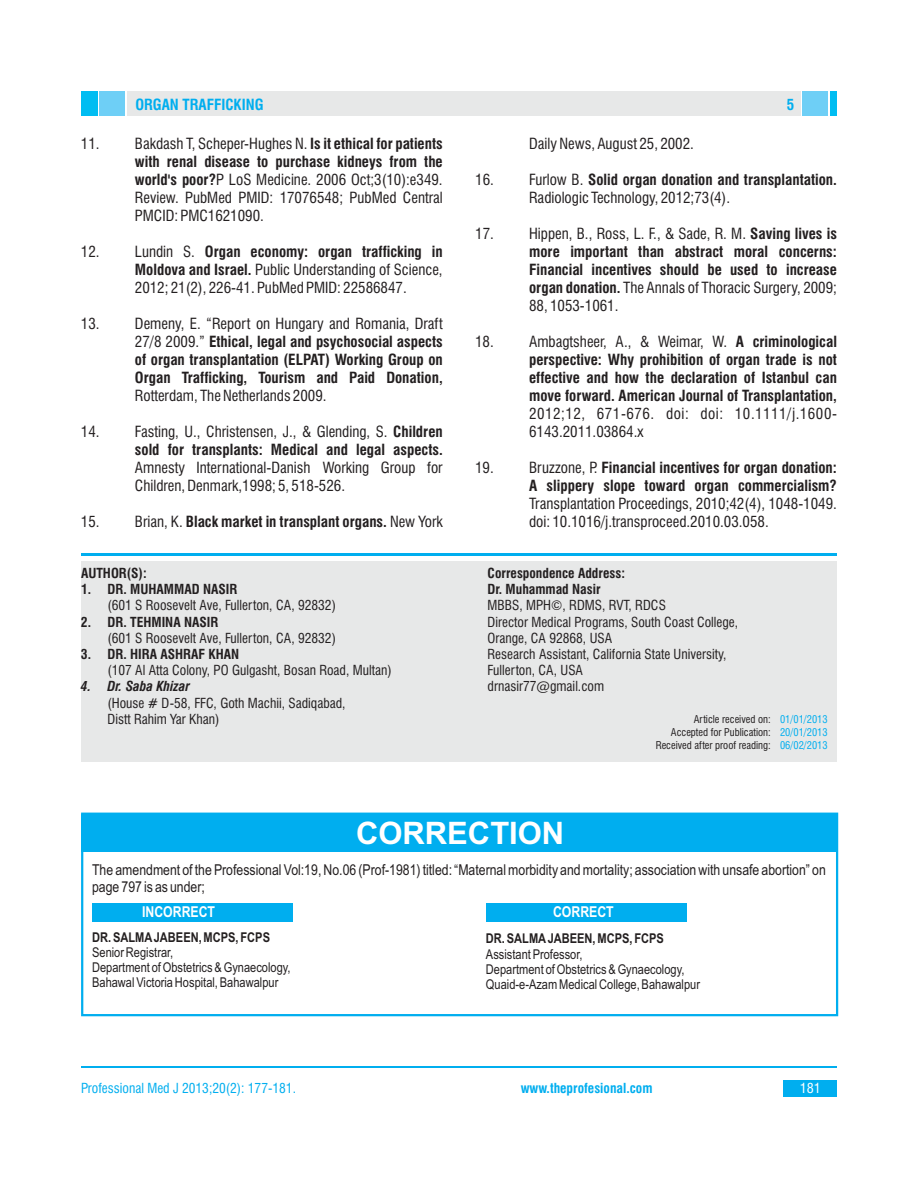
<style>
.page{position:relative;width:918px;height:1188px;background:#fff}
.page>*{position:absolute;margin:0;border:0;box-sizing:border-box;transform-origin:0 0}
.t1{font:700 30.9px "Arial";color:#fff}
.t2{font:condensed 15px/18px "Swiss 721 BT";color:#231f20;text-align:justify}
.t3{font:700 condensed 15px/18px "Swiss 721 BT";color:#231f20;text-align:justify}
.t4{font:15px/17px "Arial Narrow";color:#231f20}
.t5{font:condensed 15px "Swiss 721 BT";letter-spacing:.035em;color:#231f20}
.t6{font:700 condensed 15px "Swiss 721 BT";color:#00aeef}
.t7{font:700 15px "Arial Narrow";color:#fff}
.t8{font:condensed 13.5px/16.2px "Swiss 721 BT";color:#231f20}
.t9{font:13.5px "Arial Narrow";color:#231f20}
.t10{font:700 condensed 13.5px "Swiss 721 BT";color:#231f20}
.t11{font:700 13.5px "Arial Narrow";color:#231f20}
.t12{font:condensed 13.5px "Swiss 721 BT";color:#00aeef}
.t13{font:700 condensed 13.5px "Swiss 721 BT";color:#00aeef}
.t14{font:italic 700 condensed 13.5px "Swiss 721 BT";color:#231f20}
.t15{font:condensed 13.5px "Swiss 721 BT";color:#fff;scale:1.04 1}
.t16{font:condensed 10.5px/12.6px "Swiss 721 BT";color:#231f20;text-align:right}
.t17{font:condensed 10.5px/12.6px "Swiss 721 BT";color:#00aeef;text-align:justify}
.s1{font-weight:700}
.s2{font-weight:400}
</style>
<div class="page">
<div style="left:81px;top:92px;width:16px;height:24px;background:#00bdf2"></div>
<div style="left:99px;top:92px;width:25px;height:24px;background:#6ecff6"></div>
<div style="left:127px;top:92px;width:674px;height:24px;background:#e7e8e8"></div>
<div style="left:803px;top:92px;width:25px;height:24px;background:#6ecff6"></div>
<div style="left:830px;top:92px;width:7px;height:24px;background:#00bdf2"></div>
<div style="left:783px;top:1080px;width:54px;height:16px;background:#00aeef"></div>
<hr style="left:81px;top:1066px;width:756px;height:1px;background:#00aeef">
<div style="left:81px;top:561px;width:756px;height:200px;background:#e7e8e8"></div>
<hr style="left:81px;top:553px;width:756px;height:2px;background:#00aeef">
<div style="left:81px;top:813px;width:757px;height:203px;border:2px solid #00aeef"></div>
<div style="left:81px;top:814px;width:756px;height:37px;background:#00aeef"></div>
<div style="left:92px;top:903px;width:200px;height:19px;background:#00aeef"></div>
<div style="left:486px;top:903px;width:201px;height:19px;background:#00aeef"></div>
<p class="t6" style="left:135px;top:98px;width:130px">ORGAN TRAFFICKING</p>
<p class="t6" style="left:787px;top:98px;width:9px">5</p>
<p class="t2" style="left:135px;top:137px;width:309px">Bakdash T, Scheper-Hughes N. <span class="s1">Is it ethical for patients with renal disease to purchase kidneys from the world's poor?</span>P LoS Medicine. 2006 Oct;3(10):e349.<br>Review. PubMed PMID: 17076548; PubMed Central PMCID: PMC1621090.</p>
<p class="t2" style="left:135px;top:244px;width:309px">Lundin S. <span class="s1">Organ economy: organ trafficking in Moldova and Israel.</span> Public Understanding of Science, 2012; 21(2), 226-41. PubMed PMID: 22586847.</p>
<p class="t2" style="left:81px;top:137px;width:20px">11.</p>
<p class="t2" style="left:529px;top:137px;width:166px">Daily News, August 25, 2002.</p>
<p class="t2" style="left:529px;top:173px;width:309px;text-indent:-54px">16. Furlow B. <span class="s1">Solid organ donation and transplantation.<br></span>Radiologic Technology, 2012;73(4).</p>
<p class="t2" style="left:475px;top:226px;width:363px">17. Hippen, B., Ross, L. F., &amp; Sade, R. M. <span class="s1">Saving lives is</span></p>
<p class="t2" style="left:81px;top:244px;width:20px">12.</p>
<p class="t3" style="left:529px;top:244px;width:309px">more important than abstract moral concerns:<br>Financial incentives should be used to increase organ donation. <span class="s2">The Annals of Thoracic Surgery, 2009; 88, 1053-1061.</span></p>
<p class="t2" style="left:81px;top:316px;width:363px;text-align:right">13. Demeny, E. “Report on Hungary and Romania, Draft<br>27/8 2009.” <span class="s1">Ethical, legal and psychosocial aspects</span></p>
<p class="t2" style="left:475px;top:334px;width:363px">18. Ambagtsheer, A., &amp; Weimar, W. <span class="s1">A criminological</span></p>
<p class="t3" style="left:135px;top:352px;width:309px">of organ transplantation (ELPAT) Working Group on</p>
<p class="t3" style="left:529px;top:352px;width:309px">perspective: Why prohibition of organ trade is not</p>
<p class="t3" style="left:135px;top:370px;width:309px">Organ Trafficking, Tourism and Paid Donation,</p>
<p class="t3" style="left:529px;top:370px;width:309px">effective and how the declaration of Istanbul can</p>
<p class="t2" style="left:135px;top:388px;width:193px">Rotterdam, The Netherlands 2009.</p>
<p class="t3" style="left:529px;top:388px;width:309px">move forward. American Journal of Transplantation,</p>
<p class="t5" style="left:529px;top:408px;width:309px">2012;12, 671-676. doi: doi: 10.1111/j.1600-</p>
<p class="t2" style="left:81px;top:424px;width:363px">14. Fasting, U., Christensen, J., &amp; Glending, S. <span class="s1">Children</span></p>
<p class="t2" style="left:529px;top:424px;width:116px">6143.2011.03864.x</p>
<p class="t3" style="left:135px;top:442px;width:309px">sold for transplants: Medical and legal aspects.</p>
<p class="t2" style="left:135px;top:460px;width:309px">Amnesty International-Danish Working Group for</p>
<p class="t3" style="left:475px;top:460px;width:363px"><span class="s2">19. Bruzzone, P.</span> Financial incentives for organ donation:</p>
<p class="t2" style="left:135px;top:478px;width:212px">Children, Denmark,1998; 5, 518-526.</p>
<p class="t3" style="left:529px;top:478px;width:309px">A slippery slope toward organ commercialism?</p>
<p class="t2" style="left:529px;top:496px;width:309px">Transplantation Proceedings, 2010;42(4), 1048-1049.</p>
<p class="t3" style="left:81px;top:514px;width:363px"><span class="s2">15. Brian, K.</span> Black market in transplant organs. <span class="s2">New York</span></p>
<p class="t2" style="left:529px;top:514px;width:241px">doi: 10.1016/j.transproceed.2010.03.058.</p>
<p class="t10" style="left:81px;top:568px;width:67px">AUTHOR(S):</p>
<p class="t10" style="left:488px;top:568px;width:139px">Correspondence Address:</p>
<p class="t10" style="left:81px;top:584px;width:158px">1. DR. MUHAMMAD NASIR</p>
<p class="t10" style="left:488px;top:584px;width:114px">Dr. Muhammad Nasir</p>
<p class="t8" style="left:107px;top:599px;width:230px">(601 S Roosevelt Ave, Fullerton, CA, 92832)</p>
<p class="t8" style="left:488px;top:599px;width:180px">MBBS, MPH©, RDMS, RVT, RDCS</p>
<p class="t10" style="left:81px;top:616px;width:139px">2. DR. TEHMINA NASIR</p>
<p class="t8" style="left:488px;top:615px;width:252px">Director Medical Programs, South Coast College,</p>
<p class="t8" style="left:107px;top:631px;width:230px">(601 S Roosevelt Ave, Fullerton, CA, 92832)</p>
<p class="t8" style="left:488px;top:631px;width:126px">Orange, CA 92868, USA</p>
<p class="t10" style="left:81px;top:649px;width:160px">3. DR. HIRA ASHRAF KHAN</p>
<p class="t8" style="left:488px;top:647px;width:240px">Research Assistant, California State University,</p>
<p class="t8" style="left:107px;top:664px;width:286px">(107 Al Atta Colony, PO Gulgasht, Bosan Road, Multan)</p>
<p class="t8" style="left:488px;top:664px;width:97px">Fullerton, CA, USA</p>
<p class="t14" style="left:81px;top:681px;width:111px">4. Dr. Saba Khizar</p>
<p class="t8" style="left:488px;top:680px;width:118px">drnasir77@gmail.com</p>
<p class="t8" style="left:107px;top:696px;width:240px">(House # D-58, FFC, Goth Machii, Sadiqabad,<br>Distt Rahim Yar Khan)</p>
<p class="t16" style="left:656px;top:714px;width:117px">Article received on:<br>Accepted for Publication:<br>Received after proof reading:</p>
<p class="t17" style="left:780px;top:714px;width:49px">01/01/2013<br>20/01/2013<br>06/02/2013</p>
<h1 class="t1" style="left:356px;top:821px;width:210px">CORRECTION</h1>
<p class="t4" style="left:92px;top:863px;width:735px">The amendment of the Professional Vol:19, No.06 (Prof-1981) titled: “Maternal morbidity and mortality; association with unsafe abortion” on page 797 is as under;</p>
<p class="t7" style="left:142px;top:906px;width:75px">INCORRECT</p>
<p class="t7" style="left:553px;top:906px;width:62px">CORRECT</p>
<p class="t11" style="left:92px;top:932px;width:179px">DR. SALMAJABEEN, MCPS, FCPS</p>
<p class="t11" style="left:486px;top:933px;width:179px">DR. SALMAJABEEN, MCPS, FCPS</p>
<p class="t9" style="left:92px;top:947px;width:83px">Senior Registrar,</p>
<p class="t9" style="left:486px;top:949px;width:98px">Assistant Professor,</p>
<p class="t9" style="left:92px;top:962px;width:200px">Department of Obstetrics &amp; Gynaecology,</p>
<p class="t9" style="left:486px;top:964px;width:200px">Department of Obstetrics &amp; Gynaecology,</p>
<p class="t9" style="left:92px;top:978px;width:188px">Bahawal Victoria Hospital, Bahawalpur</p>
<p class="t9" style="left:486px;top:979px;width:216px">Quaid-e-Azam Medical College, Bahawalpur</p>
<p class="t12" style="left:81px;top:1083px;width:217px">Professional Med J 2013;20(2): 177-181.</p>
<p class="t13" style="left:521px;top:1083px;width:133px">www.theprofesional.com</p>
<p class="t15" style="left:800px;top:1083px;width:22px">181</p>
</div>
